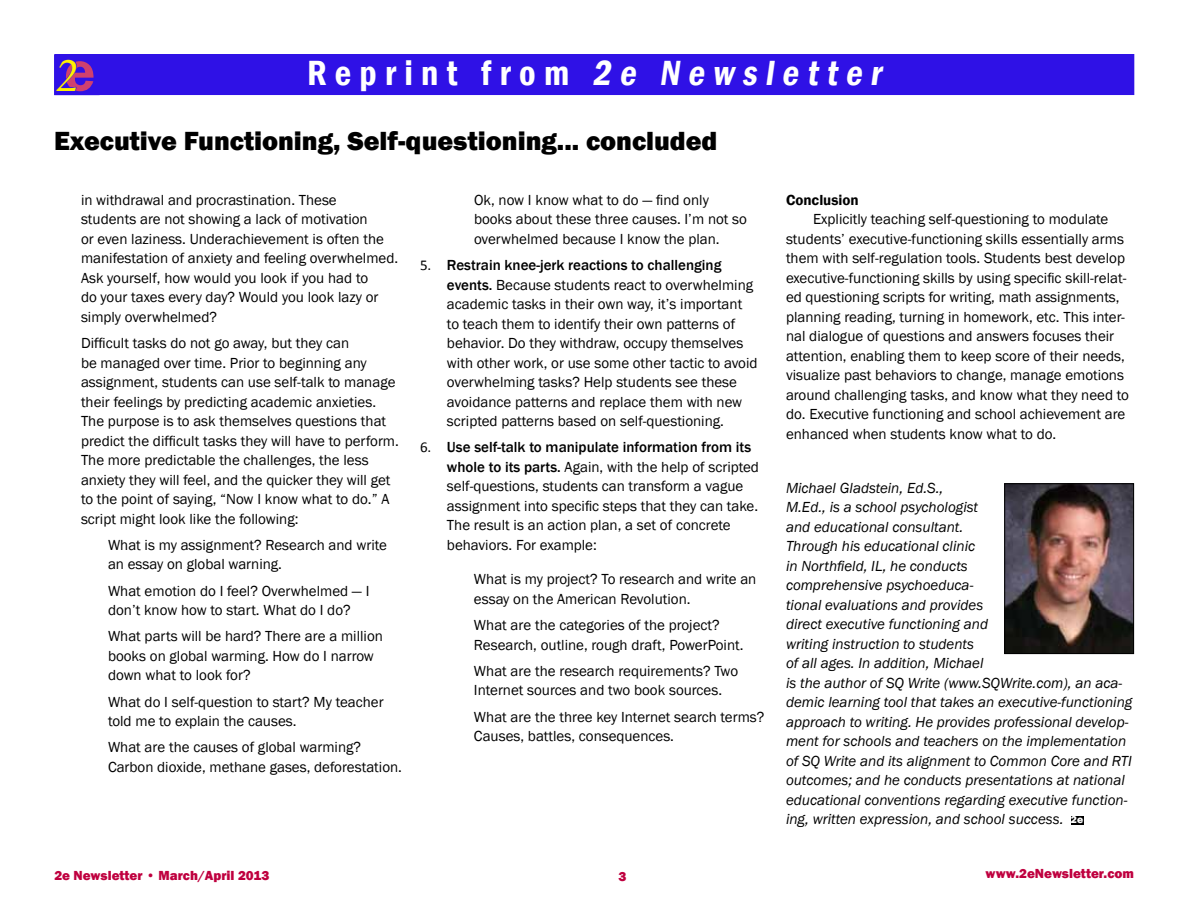
<style>
.page{position:relative;width:1188px;height:918px;background:#fff}
.page>*{position:absolute;margin:0;border:0;box-sizing:border-box;transform-origin:0 0}
.t1{font:italic 46.5px "Palatino Linotype";color:#fff200}
.t2{font:600 condensed 36px "Franklin Gothic";color:#fff}
.t3{font:800 27px "Franklin Gothic";color:#000}
.t4{font:15px/19.5px "Franklin Gothic";color:#000}
.t5{font:italic 15px/19.5px "Franklin Gothic";color:#000}
.t6{font:600 15px "Franklin Gothic";color:#000}
.t7{font:800 13.5px "Franklin Gothic";color:#bf003f}
.s1{font-family:"Franklin Gothic";font-weight:600;font-style:normal;font-size:58.5px;color:#cf406f}
.s2{font-family:"Calibri"}
.s3{font-weight:500}
.s4{font-weight:800;font-style:normal;font-size:10.5px;color:#fff}
</style>
<div class="page">
<div style="left:54px;top:54px;width:1080px;height:41px;background:#2f11e6"></div>
<img style="left:1006px;top:485px;width:126px;height:167px">
<div style="left:1004px;top:483px;width:130px;height:171px;border:1px solid #000"></div>
<div style="left:1071px;top:816px;width:13px;height:8px;background:#000"></div>
<h1 class="t1" style="left:57px;top:42px;width:40px">2<span class="s1">e</span></h1>
<h2 class="t2" style="left:307px;top:49px;width:582px">Re p r i n t f ro m 2e Newsletter</h2>
<h3 class="t3" style="left:54px;top:123px;width:665px">Executive Functioning, Self-questioning... concluded</h3>
<p class="t4" style="left:81px;top:190px;width:319px">in withdrawal and procrastination. These<br>students are not showing a lack of motivation<br>or even laziness. Underachievement is often the manifestation of anxiety and feeling overwhelmed.<br>Ask yourself, how would you look if you had to<br>do your taxes every day? Would you look lazy or simply overwhelmed?</p>
<p class="t4" style="left:81px;top:334px;width:319px">Difficult tasks do not go away, but they can<br>be managed over time. Prior to beginning any assignment, students can use self-talk to manage their feelings by predicting academic anxieties.<br>The purpose is to ask themselves questions that predict the difficult tasks they will have to perform.<br>The more predictable the challenges, the less anxiety they will feel, and the quicker they will get to the point of saying, “Now I know what to do.” A script might look like the following:</p>
<p class="t4" style="left:108px;top:535px;width:280px">What is my assignment? Research and write an essay on global warning.</p>
<p class="t4" style="left:108px;top:581px;width:263px">What emotion do I feel? Overwhelmed — I don’t know how to start. What do I do?</p>
<p class="t4" style="left:108px;top:627px;width:276px">What parts will be hard? There are a million books on global warming. How do I narrow down what to look for?</p>
<p class="t4" style="left:108px;top:692px;width:277px">What do I self-question to start? My teacher told me to explain the causes.</p>
<p class="t4" style="left:108px;top:738px;width:296px">What are the causes of global warming?<br>Carbon dioxide, methane gases, deforestation.</p>
<p class="t4" style="left:474px;top:190px;width:274px">Ok, now I know what to do — find only books about these three causes. I’m not so overwhelmed because I know the plan.</p>
<p class="t4" style="left:447px;top:256px;width:312px;text-indent:-27px"><span class="s2">5.</span> <span class="s3">Restrain knee-jerk reactions to challenging events.</span> Because students react to overwhelming academic tasks in their own way, it’s important to teach them to identify their own patterns of behavior. Do they withdraw, occupy themselves with other work, or use some other tactic to avoid overwhelming tasks? Help students see these avoidance patterns and replace them with new scripted patterns based on self-questioning.</p>
<p class="t4" style="left:447px;top:438px;width:314px;text-indent:-27px"><span class="s2">6.</span> <span class="s3">Use self-talk to manipulate information from its whole to its parts.</span> Again, with the help of scripted self-questions, students can transform a vague assignment into specific steps that they can take.<br>The result is an action plan, a set of concrete behaviors. For example:</p>
<p class="t4" style="left:474px;top:570px;width:284px">What is my project? To research and write an essay on the American Revolution.</p>
<p class="t4" style="left:474px;top:616px;width:271px">What are the categories of the project?<br>Research, outline, rough draft, PowerPoint.</p>
<p class="t4" style="left:474px;top:661px;width:266px">What are the research requirements? Two<br>Internet sources and two book sources.</p>
<p class="t4" style="left:474px;top:707px;width:292px">What are the three key Internet search terms?<br>Causes, battles, consequences.</p>
<p class="t6" style="left:786px;top:191px;width:74px">Conclusion</p>
<p class="t4" style="left:786px;top:210px;width:345px;text-indent:27px">Explicitly teaching self-questioning to modulate students’ executive-functioning skills essentially arms them with self-regulation tools. Students best develop executive-functioning skills by using specific skill-relat&shy;ed questioning scripts for writing, math assignments, planning reading, turning in homework, etc. This inter&shy;nal dialogue of questions and answers focuses their attention, enabling them to keep score of their needs, visualize past behaviors to change, manage emotions around challenging tasks, and know what they need to do. Executive functioning and school achievement are enhanced when students know what to do.</p>
<p class="t5" style="left:786px;top:478px;width:348px">Michael Gladstein, Ed.S.,<br>M.Ed., is a school psychologist<br>and educational consultant.<br>Through his educational clinic<br>in Northfield, IL, he conducts<br>comprehensive psychoeduca-<br>tional evaluations and provides<br>direct executive functioning and<br>writing instruction to students<br>of all ages. In addition, Michael<br>is the author of SQ Write (www.SQWrite.com), an aca&shy;demic learning tool that takes an executive-functioning approach to writing. He provides professional develop&shy;ment for schools and teachers on the implementation of SQ Write and its alignment to Common Core and RTI outcomes; and he conducts presentations at national educational conventions regarding executive function&shy;ing, written expression, and school success. <span class="s4">2e</span></p>
<p class="t7" style="left:54px;top:866px;width:217px">2e Newsletter • March/April 2013</p>
<p class="t7" style="left:618px;top:868px;width:9px">3</p>
<p class="t7" style="left:986px;top:865px;width:150px">www.2eNewsletter.com</p>
</div>
